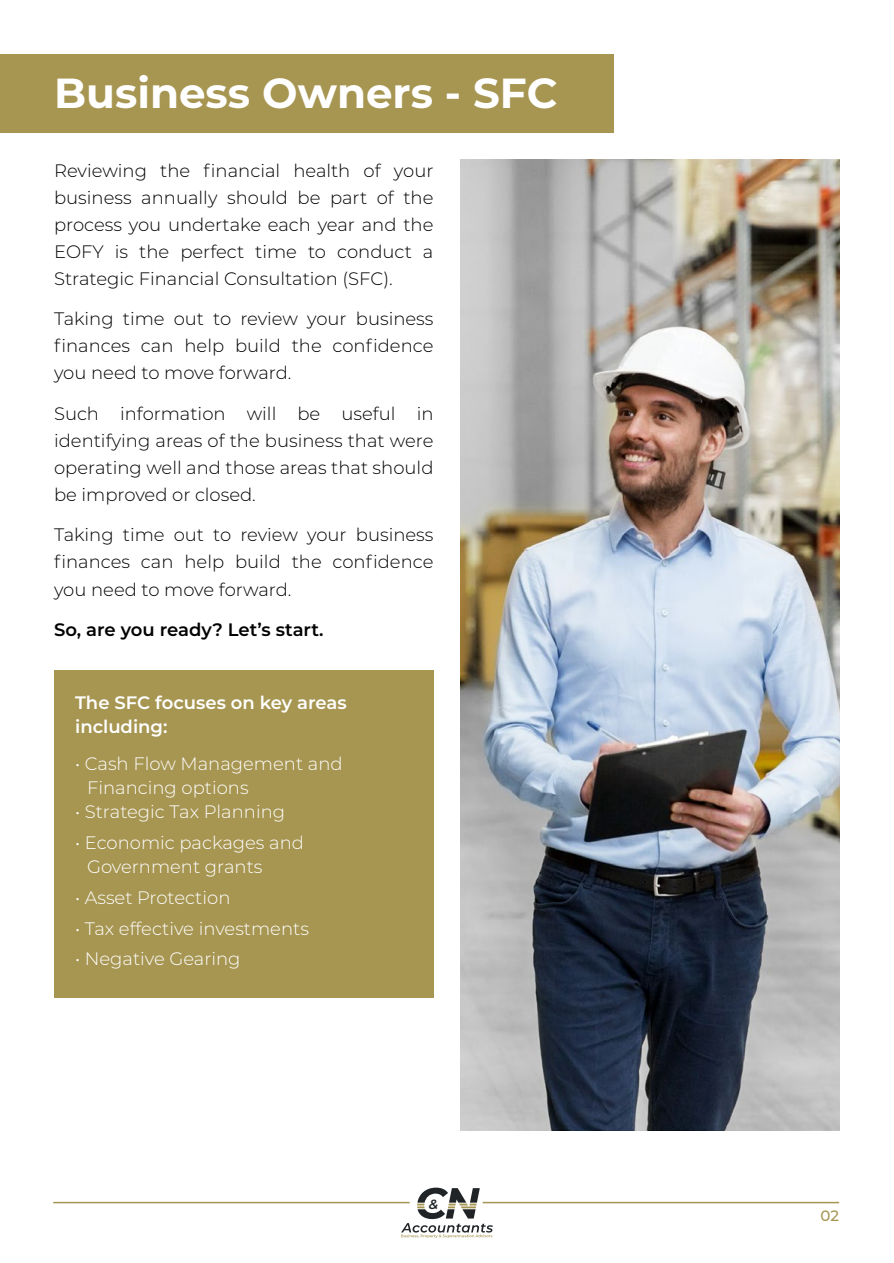
<style>
.page{position:relative;width:894px;height:1263px;background:#fff}
.page>*{position:absolute;margin:0;border:0;box-sizing:border-box;transform-origin:0 0}
.t1{font:700 42px "Montserrat";color:#fff}
.t2{font:300 18px/27px "Montserrat";color:#000;text-align:justify}
.t3{font:300 18px/24px "Montserrat";color:#fff}
.t4{font:600 18px/24px "Montserrat";color:#fff}
.t5{font:600 18px "Montserrat";color:#000}
.t6{font:500 15px "Montserrat";color:#a79652}
.t7{font:italic 600 13.35px "Montserrat";color:#202426}
</style>
<div class="page">
<hr style="left:53px;top:1201px;width:356px;height:2px;background:#a79652">
<hr style="left:482px;top:1201px;width:356px;height:2px;background:#a79652">
<svg style="left:401px;top:1187px;width:91px;height:51px"></svg>
<div style="left:54px;top:670px;width:379px;height:328px;background:#a79652"></div>
<div style="left:0;top:54px;width:613px;height:78px;background:#a79652"></div>
<img style="left:460px;top:159px;width:379px;height:971px">
<h1 class="t1" style="left:54px;top:63px;width:505px">Business Owners - SFC</h1>
<p class="t2" style="left:54px;top:156px;width:381px">Reviewing the financial health of your business annually should be part of the process you undertake each year and the EOFY is the perfect time to conduct a Strategic Financial Consultation (SFC).</p>
<p class="t2" style="left:54px;top:305px;width:381px">Taking time out to review your business finances can help build the confidence you need to move forward.</p>
<p class="t2" style="left:54px;top:399px;width:381px">Such information will be useful in identifying areas of the business that were operating well and those areas that should be improved or closed.</p>
<p class="t2" style="left:54px;top:521px;width:381px">Taking time out to review your business finances can help build the confidence you need to move forward.</p>
<p class="t5" style="left:54px;top:617px;width:271px">So, are you ready? Let’s start.</p>
<p class="t4" style="left:75px;top:689px;width:273px">The SFC focuses on key areas including:</p>
<p class="t3" style="left:87px;top:751px;width:257px;text-indent:-12px">• Cash Flow Management and<br>Financing options</p>
<p class="t3" style="left:75px;top:799px;width:211px">• Strategic Tax Planning</p>
<p class="t3" style="left:87px;top:830px;width:218px;text-indent:-12px">• Economic packages and<br>Government grants</p>
<p class="t3" style="left:75px;top:885px;width:157px">• Asset Protection</p>
<p class="t3" style="left:75px;top:915px;width:235px">• Tax effective investments</p>
<p class="t3" style="left:75px;top:946px;width:167px">• Negative Gearing</p>
<p class="t7" style="left:428px;top:1194px;width:11px">&amp;</p>
<p class="t6" style="left:820px;top:1205px;width:20px">02</p>
</div>
